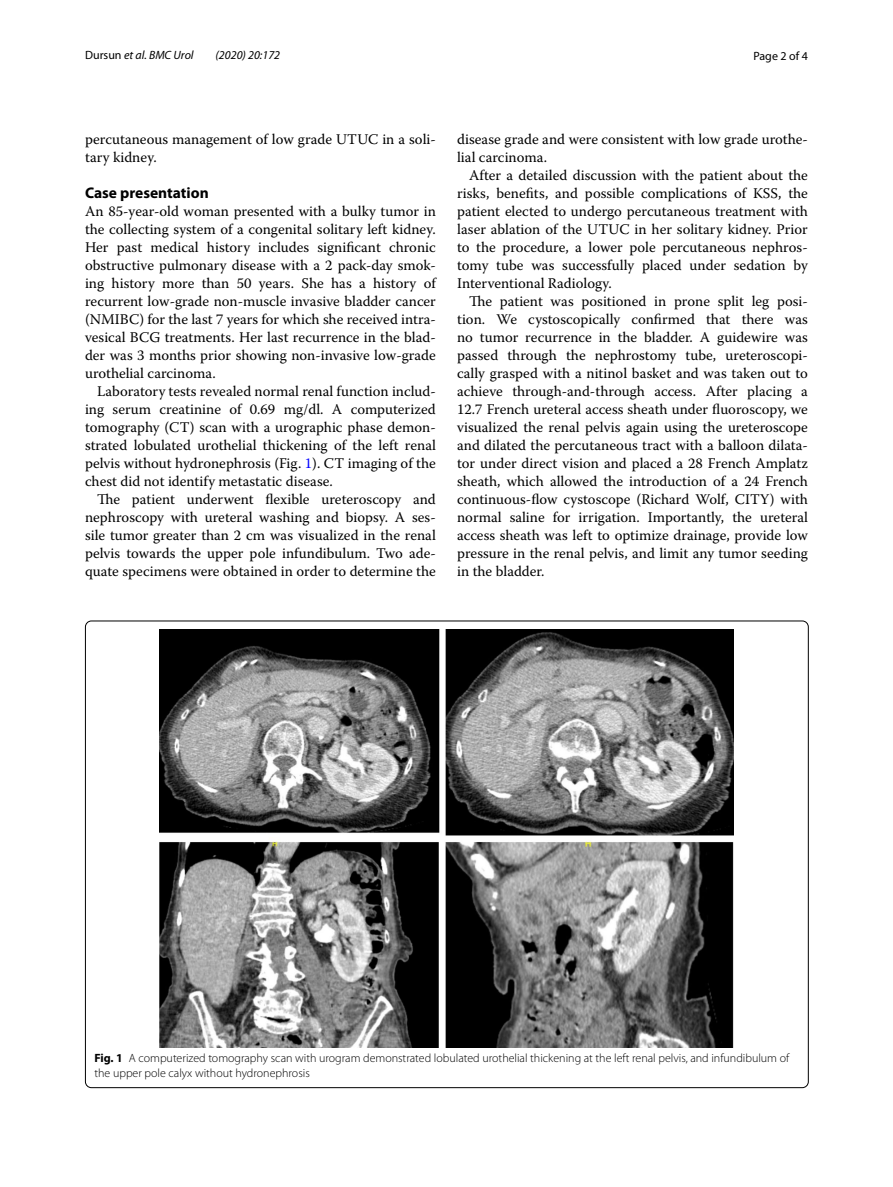
<style>
.page{position:relative;width:893px;height:1187px;background:#fff}
.page>*{position:absolute;margin:0;border:0;box-sizing:border-box;transform-origin:0 0}
.t1{font:700 15.45px "Myriad Pro";color:#000}
.t2{font:14.7px/18px "Warnock Pro";color:#000;text-align:justify}
.t3{font:300 12px/15px "Myriad Pro";color:#000}
.t4{font:italic 12px "Myriad Pro";color:#000}
.t5{font:12px "Myriad Pro";color:#000}
.s1{font-style:normal}
.s2{color:#00f}
.s3{font-weight:700}
</style>
<div class="page">
<img style="left:160px;top:630px;width:574px;height:416px">
<p class="t4" style="left:85px;top:48px;width:110px"><span class="s1">Dursun</span> et al. BMC Urol</p>
<p class="t4" style="left:216px;top:48px;width:66px">(2020) 20:172</p>
<p class="t5" style="left:753px;top:48px;width:56px">Page 2 of 4</p>
<p class="t2" style="left:85px;top:130px;width:352px">percutaneous management of low grade UTUC in a soli&shy;tary kidney.</p>
<p class="t1" style="left:85px;top:182px;width:125px">Case presentation</p>
<p class="t2" style="left:85px;top:202px;width:352px">An 85-year-old woman presented with a bulky tumor in the collecting system of a congenital solitary left kidney.<br>Her past medical history includes significant chronic obstructive pulmonary disease with a 2 pack-day smok&shy;ing history more than 50 years. She has a history of recurrent low-grade non-muscle invasive bladder cancer (NMIBC) for the last 7 years for which she received intra&shy;vesical BCG treatments. Her last recurrence in the blad&shy;der was 3 months prior showing non-invasive low-grade urothelial carcinoma.</p>
<p class="t2" style="left:85px;top:382px;width:352px;text-indent:12px">Laboratory tests revealed normal renal function includ&shy;ing serum creatinine of 0.69 mg/dl. A computerized tomography (CT) scan with a urographic phase demon&shy;strated lobulated urothelial thickening of the left renal pelvis without hydronephrosis (Fig. <span class="s2">1</span>). CT imaging of the chest did not identify metastatic disease.</p>
<p class="t2" style="left:85px;top:490px;width:352px;text-indent:12px">The patient underwent flexible ureteroscopy and nephroscopy with ureteral washing and biopsy. A ses&shy;sile tumor greater than 2 cm was visualized in the renal pelvis towards the upper pole infundibulum. Two ade&shy;quate specimens were obtained in order to determine the</p>
<p class="t2" style="left:457px;top:130px;width:352px">disease grade and were consistent with low grade urothe&shy;lial carcinoma.</p>
<p class="t2" style="left:457px;top:166px;width:352px;text-indent:12px">After a detailed discussion with the patient about the risks, benefits, and possible complications of KSS, the patient elected to undergo percutaneous treatment with laser ablation of the UTUC in her solitary kidney. Prior to the procedure, a lower pole percutaneous nephros&shy;tomy tube was successfully placed under sedation by Interventional Radiology.</p>
<p class="t2" style="left:457px;top:292px;width:352px;text-indent:12px">The patient was positioned in prone split leg posi&shy;tion. We cystoscopically confirmed that there was no tumor recurrence in the bladder. A guidewire was passed through the nephrostomy tube, ureteroscopi&shy;cally grasped with a nitinol basket and was taken out to achieve through-and-through access. After placing a 12.7 French ureteral access sheath under fluoroscopy, we visualized the renal pelvis again using the ureteroscope and dilated the percutaneous tract with a balloon dilata&shy;tor under direct vision and placed a 28 French Amplatz sheath, which allowed the introduction of a 24 French continuous-flow cystoscope (Richard Wolf, CITY) with normal saline for irrigation. Importantly, the ureteral access sheath was left to optimize drainage, provide low pressure in the renal pelvis, and limit any tumor seeding in the bladder.</p>
<p class="t3" style="left:94px;top:1050px;width:696px"><span class="s3">Fig. 1</span> A computerized tomography scan with urogram demonstrated lobulated urothelial thickening at the left renal pelvis, and infundibulum of the upper pole calyx without hydronephrosis</p>
</div>
